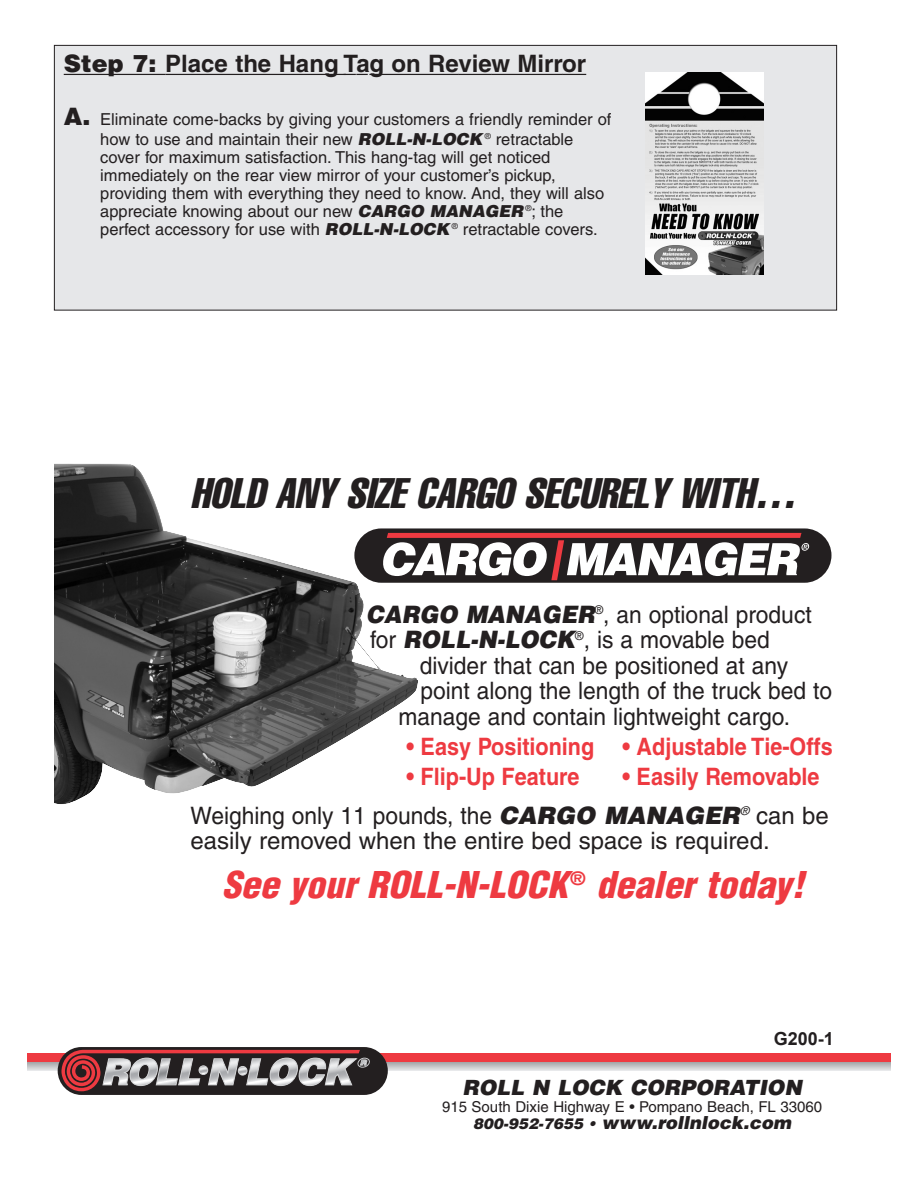
<style>
.page{position:relative;width:918px;height:1188px;background:#fff}
.page>*{position:absolute;margin:0;border:0;box-sizing:border-box;transform-origin:0 0}
.t1{font:italic extra-condensed 42px "Helvetica";color:#231f20}
.t2{font:italic 900 condensed 36px "Helvetica";color:#ee3a41;scale:1.05 1}
.t3{font:24px/25.5px "Helvetica";color:#231f20;scale:.95 1}
.t4{font:700 24px "Helvetica";color:#ee3a41;scale:.9 1}
.t5{font:24px "Helvetica";color:#231f20}
.t6{font:700 24px "Helvetica";color:#231f20}
.t7{font:italic 900 21px "Helvetica";color:#231f20}
.t8{font:italic 900 18px "Helvetica";color:#231f20}
.t9{font:700 18px "Arial";color:#231f20}
.t10{font:16.5px/18px "Helvetica";color:#231f20;text-align:center}
.t11{font:15px "Helvetica";color:#231f20}
.s1{font-weight:900}
.s2{font-weight:900;font-size:24px}
.s3{font-weight:900;font-style:italic}
.s4{font-weight:700;color:#ee3a41}
.s5{font-size:15px}
</style>
<div class="page">
<div style="left:54px;top:45px;width:783px;height:265px;background:#e6e7e9"></div>
<hr style="left:64px;top:74px;width:101px;height:1px;background:#231f20">
<hr style="left:165px;top:74px;width:181px;height:1px;background:#231f20">
<svg style="left:346px;top:74px;width:22px;height:1px"></svg>
<hr style="left:369px;top:74px;width:90px;height:1px;background:#231f20">
<hr style="left:458px;top:74px;width:34px;height:1px;background:#231f20">
<hr style="left:491px;top:74px;width:72px;height:1px;background:#231f20">
<svg style="left:562px;top:74px;width:24px;height:1px"></svg>
<div style="left:54px;top:45px;width:783px;height:265px;border:1px solid #231f20"></div>
<div style="left:27px;top:1053px;width:864px;height:9px;background:#ee3a41"></div>
<hr style="left:27px;top:1071px;width:864px;height:1px;background:#e8e9ea">
<hr style="left:27px;top:1070px;width:864px;height:1px;background:#dbdcde">
<hr style="left:27px;top:1069px;width:864px;height:1px;background:#cfd0d2">
<hr style="left:27px;top:1068px;width:864px;height:1px;background:#c2c3c5">
<hr style="left:27px;top:1067px;width:864px;height:1px;background:#b5b6ba">
<hr style="left:27px;top:1066px;width:864px;height:1px;background:#a9aaae">
<hr style="left:27px;top:1065px;width:864px;height:1px;background:#9d9fa2">
<hr style="left:27px;top:1064px;width:864px;height:1px;background:#919396">
<hr style="left:27px;top:1063px;width:864px;height:1px;background:#86888b">
<hr style="left:27px;top:1062px;width:864px;height:1px;background:#7c7e81">
<svg style="left:58px;top:1047px;width:330px;height:48px;background:#2a2324"></svg>
<svg style="left:61px;top:1050px;width:309px;height:41px;background:#7d6265"></svg>
<img style="left:645px;top:72px;width:119px;height:202px">
<img style="left:54px;top:464px;width:364px;height:340px">
<div style="left:354px;top:528px;width:477px;height:55px;background:#231f20;border-radius:27px"></div>
<svg style="left:383px;top:533px;width:426px;height:47px"></svg>
<h3 class="t6" style="left:64px;top:55px;width:524px"><span class="s1">Step 7:</span> Place the Hang Tag on Review Mirror</h3>
<p class="t10" style="left:64px;top:110px;width:549px;line-height:20.1px"><span class="s2">A.</span> Eliminate come-backs by giving your customers a friendly reminder of how to use and maintain their new <span class="s3">ROLL-N-LOCK</span><sup>®</sup> retractable</p>
<p class="t10" style="left:100px;top:149px;width:505px;text-align:left">cover for maximum satisfaction. This hang-tag will get noticed immediately on the rear view mirror of your customer’s pickup, providing them with everything they need to know. And, they will also appreciate knowing about our new <span class="s3">CARGO MANAGER</span><sup>®</sup>; the perfect accessory for use with <span class="s3">ROLL-N-LOCK</span><sup>®</sup> retractable covers.</p>
<h1 class="t1" style="left:190px;top:478px;width:615px">HOLD ANY SIZE CARGO SECURELY WITH…</h1>
<h3 class="t3" style="left:366px;top:604px;width:470px"><span class="s3">CARGO MANAGER</span><sup>®</sup>, an optional product for <span class="s3">ROLL-N-LOCK</span><sup>®</sup>, is a movable bed</h3>
<h3 class="t3" style="left:420px;top:655px;width:389px">divider that can be positioned at any</h3>
<h3 class="t3" style="left:420px;top:681px;width:435px">point along the length of the truck bed to</h3>
<h3 class="t3" style="left:398px;top:706px;width:414px">manage and contain lightweight cargo.</h3>
<h3 class="t4" style="left:406px;top:738px;width:475px">• Easy Positioning • Adjustable Tie-Offs</h3>
<h3 class="t4" style="left:406px;top:768px;width:194px">• Flip-Up Feature</h3>
<h3 class="t3" style="left:190px;top:759px;width:673px;line-height:39px;text-indent:432px"><span class="s4">• Easily Removable<br></span>Weighing only 11 pounds, the <span class="s3">CARGO MANAGER</span><sup>®</sup> can be</h3>
<h3 class="t5" style="left:191px;top:832px;width:581px">easily removed when the entire bed space is required.</h3>
<h2 class="t2" style="left:222px;top:871px;width:563px">See your ROLL-N-LOCK<sup>®</sup> dealer today !</h2>
<p class="t9" style="left:774px;top:1029px;width:62px">G200-1</p>
<p class="t7" style="left:462px;top:1080px;width:344px">ROLL N LOCK CORPORATION</p>
<p class="t11" style="left:442px;top:1101px;width:382px">915 South Dixie Highway E • Pompano Beach, FL 33060</p>
<p class="t8" style="left:473px;top:1116px;width:322px"><span class="s5">800-952-7655 •</span> www.rollnlock.com</p>
</div>
